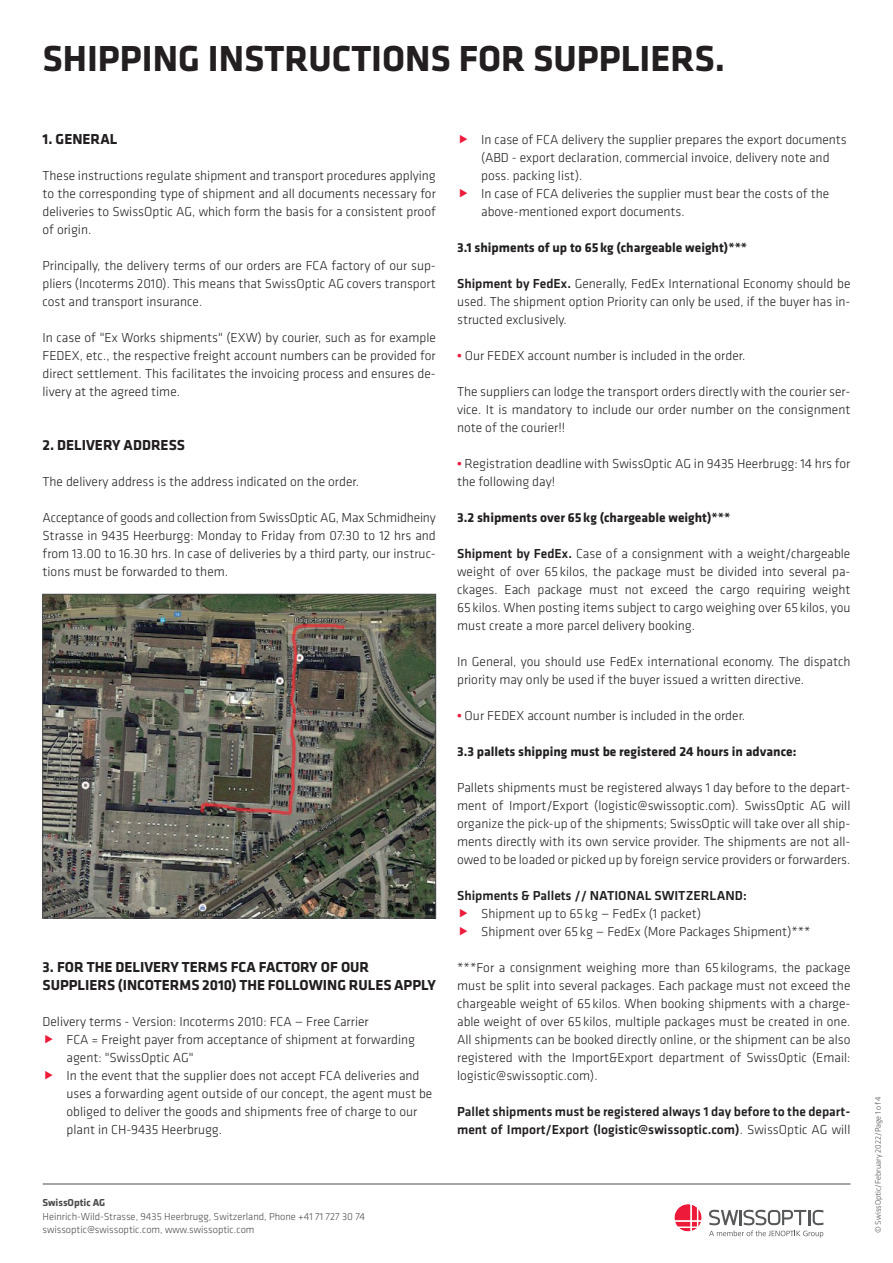
<style>
.page{position:relative;width:893px;height:1263px;background:#fff}
.page>*{position:absolute;margin:0;border:0;box-sizing:border-box;transform-origin:0 0}
.t1{font:700 37.5px "Klavika Basic";color:#231f20}
._02_Zwischenüberschr{font:700 15px "Klavika Basic";color:#231f20}
._04_Fließtext_Klavik{font:300 13.5px/18px "Klavika Basic";color:#231f20;text-align:justify}
._04_Fließtext_Klavik-2{font:500 13.5px/18px "Klavika Basic";color:#231f20}
._03_Hervorhebung_Kla{font:700 13.5px "Klavika Basic";color:#231f20}
.t2{font:300 10.5px/13.5px "Klavika Basic";color:#4b4c4d}
.t3{font:700 10.5px "Klavika Basic";color:#4b4c4d}
.t4{font:300 8.25px "Klavika Basic";color:#4b4c4d}
.s1{font-weight:500}
.s2{font-weight:700;color:#ed1a3a}
.s3{font-weight:300}
</style>
<div class="page">
<svg style="left:674px;top:1204px;width:28px;height:27px"></svg>
<svg style="left:709px;top:1210px;width:114px;height:28px"></svg>
<hr style="left:43px;top:1184px;width:807px;height:1px;background:#4b4c4d">
<img style="left:45px;top:596px;width:389px;height:320px">
<div style="left:43px;top:594px;width:393px;height:324px;border:1px solid #4b4c4d"></div>
<h1 class="t1" style="left:43px;top:31px;width:684px">SHIPPING INSTRUCTIONS FOR SUPPLIERS.</h1>
<p class="_02_Zwischenüberschr" style="left:43px;top:128px;width:76px">1. GENERAL</p>
<p class="_04_Fließtext_Klavik" style="left:43px;top:166px;width:395px">These instructions regulate shipment and transport procedures applying to the corresponding type of shipment and all documents necessary for deliveries to SwissOptic AG, which form the basis for a consistent proof of origin.</p>
<p class="_04_Fließtext_Klavik" style="left:43px;top:256px;width:395px">Principally, the delivery terms of our orders are FCA factory of our sup&shy;pliers (Incoterms 2010). This means that SwissOptic AG covers transport cost and transport insurance.</p>
<p class="_04_Fließtext_Klavik" style="left:43px;top:328px;width:395px">In case of "Ex Works shipments" (EXW) by courier, such as for example FEDEX, etc., the respective freight account numbers can be provided for direct settlement. This facilitates the invoicing process and ensures de&shy;livery at the agreed time.</p>
<p class="_02_Zwischenüberschr" style="left:43px;top:434px;width:144px">2. DELIVERY ADDRESS</p>
<p class="_04_Fließtext_Klavik" style="left:43px;top:472px;width:318px">The delivery address is the address indicated on the order.</p>
<p class="_04_Fließtext_Klavik" style="left:43px;top:508px;width:395px">Acceptance of goods and collection from SwissOptic AG, Max Schmidheiny Strasse in 9435 Heerburgg: Monday to Friday from 07:30 to 12 hrs and from 13.00 to 16.30 hrs. In case of deliveries by a third party, our instruc&shy;tions must be forwarded to them.</p>
<p class="_02_Zwischenüberschr" style="left:43px;top:956px;width:328px">3. FOR THE DELIVERY TERMS FCA FACTORY OF OUR</p>
<p class="_02_Zwischenüberschr" style="left:43px;top:974px;width:395px">SUPPLIERS (INCOTERMS 2010) THE FOLLOWING RULES APPLY</p>
<p class="_04_Fließtext_Klavik" style="left:43px;top:1012px;width:328px">Delivery terms - Version: Incoterms 2010: FCA — Free Carrier</p>
<p class="_04_Fließtext_Klavik" style="left:67px;top:1030px;width:350px">FCA = Freight payer from acceptance of shipment at forwarding agent: "SwissOptic AG"</p>
<p class="_04_Fließtext_Klavik" style="left:67px;top:1066px;width:367px;text-align:left">In the event that the supplier does not accept FCA deliveries and uses a forwarding agent outside of our concept, the agent must be obliged to deliver the goods and shipments free of charge to our plant in CH-9435 Heerbrugg.</p>
<p class="_04_Fließtext_Klavik" style="left:481px;top:130px;width:367px;text-align:left">In case of FCA delivery the supplier prepares the export documents (ABD - export declaration, commercial invoice, delivery note and poss. packing list).</p>
<p class="_04_Fließtext_Klavik" style="left:481px;top:184px;width:350px">In case of FCA deliveries the supplier must bear the costs of the above-mentioned export documents.</p>
<p class="_03_Hervorhebung_Kla" style="left:457px;top:238px;width:292px">3.1 shipments of up to 65kg (chargeable weight)***</p>
<p class="_04_Fließtext_Klavik" style="left:457px;top:274px;width:395px"><span class="s1">Shipment by FedEx.</span> Generally, FedEx International Economy should be used. The shipment option Priority can only be used, if the buyer has in&shy;structed exclusively.</p>
<p class="_04_Fließtext_Klavik" style="left:457px;top:346px;width:290px"><span class="s2">•</span> Our FEDEX account number is included in the order.</p>
<p class="_04_Fließtext_Klavik" style="left:457px;top:382px;width:395px">The suppliers can lodge the transport orders directly with the courier ser&shy;vice. It is mandatory to include our order number on the consignment note of the courier!!</p>
<p class="_04_Fließtext_Klavik" style="left:457px;top:454px;width:395px"><span class="s2">•</span> Registration deadline with SwissOptic AG in 9435 Heerbrugg: 14 hrs for the following day!</p>
<p class="_03_Hervorhebung_Kla" style="left:457px;top:508px;width:275px">3.2 shipments over 65kg (chargeable weight)***</p>
<p class="_04_Fließtext_Klavik" style="left:457px;top:544px;width:395px"><span class="s1">Shipment by FedEx.</span> Case of a consignment with a weight/chargeable weight of over 65 kilos, the package must be divided into several pa&shy;ckages. Each package must not exceed the cargo requiring weight 65 kilos. When posting items subject to cargo weighing over 65 kilos, you must create a more parcel delivery booking.</p>
<p class="_04_Fließtext_Klavik" style="left:457px;top:652px;width:395px">In General, you should use FedEx international economy. The dispatch priority may only be used if the buyer issued a written directive.</p>
<p class="_04_Fließtext_Klavik" style="left:457px;top:706px;width:290px"><span class="s2">•</span> Our FEDEX account number is included in the order.</p>
<p class="_03_Hervorhebung_Kla" style="left:457px;top:742px;width:341px">3.3 pallets shipping must be registered 24 hours in advance:</p>
<p class="_04_Fließtext_Klavik" style="left:457px;top:778px;width:395px">Pallets shipments must be registered always 1 day before to the depart&shy;ment of Import/Export (logistic@swissoptic.com). SwissOptic AG will organize the pick-up of the shipments; SwissOptic will take over all ship&shy;ments directly with its own service provider. The shipments are not all&shy;owed to be loaded or picked up by foreign service providers or forwarders.</p>
<p class="_04_Fließtext_Klavik-2" style="left:457px;top:886px;width:291px">Shipments &amp; Pallets // NATIONAL SWITZERLAND:</p>
<p class="_04_Fließtext_Klavik" style="left:481px;top:904px;width:222px">Shipment up to 65 kg — FedEx (1 packet)</p>
<p class="_04_Fließtext_Klavik" style="left:481px;top:922px;width:331px">Shipment over 65 kg — FedEx (More Packages Shipment)***</p>
<p class="_04_Fließtext_Klavik" style="left:457px;top:958px;width:395px">***For a consignment weighing more than 65 kilograms, the package must be split into several packages. Each package must not exceed the chargeable weight of 65 kilos. When booking shipments with a charge&shy;able weight of over 65 kilos, multiple packages must be created in one.<br>All shipments can be booked directly online, or the shipment can be also registered with the Import&amp;Export department of SwissOptic (Email: logistic@swissoptic.com).</p>
<p class="_04_Fließtext_Klavik-2" style="left:457px;top:1102px;width:395px">Pallet shipments must be registered always 1 day before to the depart&shy;ment of Import/Export (logistic@swissoptic.com)<span class="s3">. SwissOptic AG will</span></p>
<p class="t3" style="left:43px;top:1195px;width:64px">SwissOptic AG</p>
<p class="t2" style="left:43px;top:1209px;width:324px">Heinrich-Wild-Strasse, 9435 Heerbrugg, Switzerland, Phone +41 71 727 30 74 swissoptic@swissoptic.com, www.swissoptic.com</p>
<p class="t4" style="left:873px;top:1233px;width:139px;rotate:-90deg">© SwissOptic/February 2022/Page 1 of 4</p>
</div>
